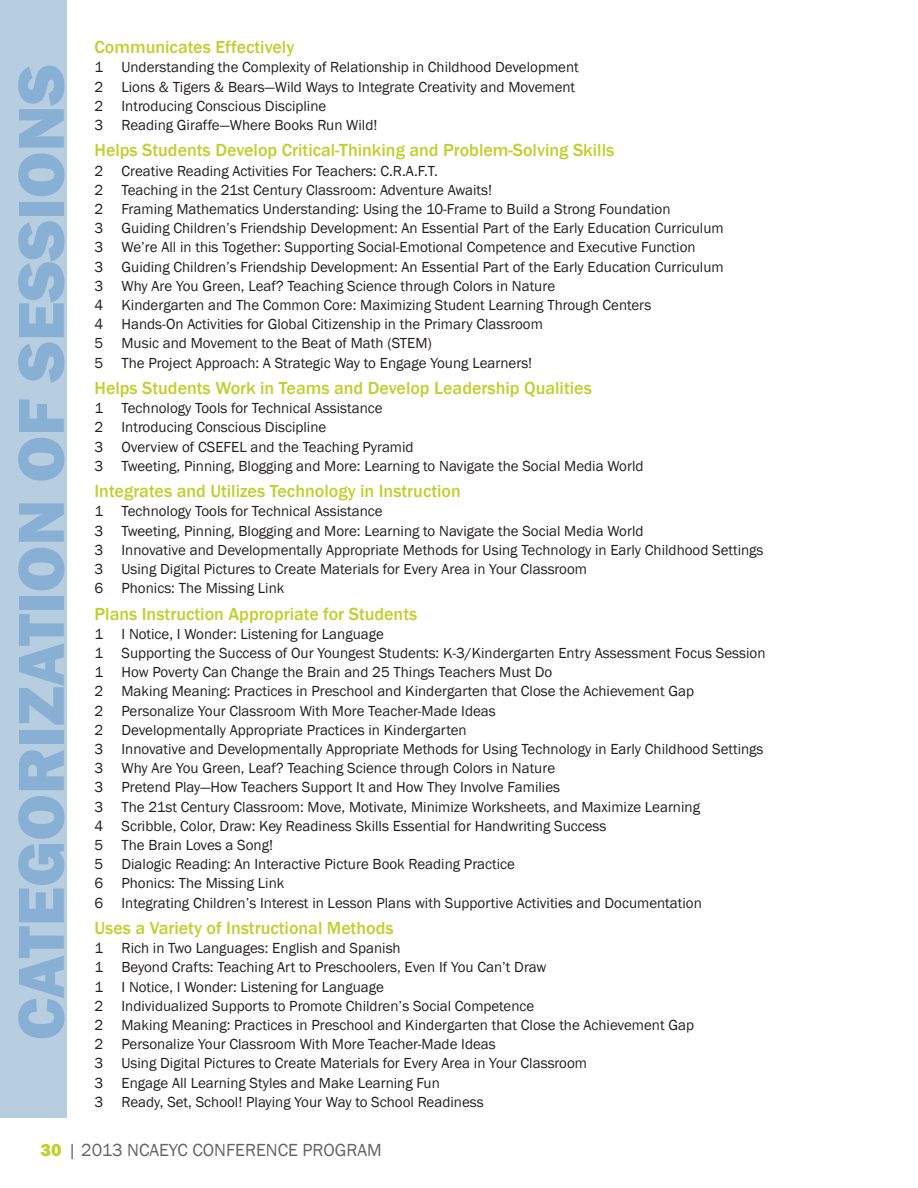
<style>
.page{position:relative;width:918px;height:1188px;background:#fff}
.page>*{position:absolute;margin:0;border:0;box-sizing:border-box;transform-origin:0 0}
.t1{font:800 67.5px "Franklin Gothic";color:#88b0d4}
.t2{font:500 18px "Franklin Gothic";color:#c1cf30}
.t3{font:18px "Franklin Gothic";color:#636466}
.t4{font:15px/19.2px "Franklin Gothic";color:#231f20}
.s1{font-weight:800;color:#c1cf30}
</style>
<div class="page">
<div style="left:0;top:0;width:67px;height:1118px;background:#b7cee1"></div>
<h1 class="t1" style="left:-2px;top:1040px;width:978px;rotate:-90deg">CATEGORIZATION OF SESSIONS</h1>
<p class="t2" style="left:94px;top:36px;width:201px">Communicates Effectively</p>
<p class="t4" style="left:94px;top:58px;width:486px">1 Understanding the Complexity of Relationship in Childhood Development 2 Lions &amp; Tigers &amp; Bears—Wild Ways to Integrate Creativity and Movement 2 Introducing Conscious Discipline<br>3 Reading Giraffe—Where Books Run Wild!</p>
<p class="t2" style="left:94px;top:139px;width:521px">Helps Students Develop Critical-Thinking and Problem-Solving Skills</p>
<p class="t4" style="left:94px;top:161px;width:631px">2 Creative Reading Activities For Teachers: C.R.A.F.T.<br>2 Teaching in the 21st Century Classroom: Adventure Awaits!<br>2 Framing Mathematics Understanding: Using the 10-Frame to Build a Strong Foundation<br>3 Guiding Children’s Friendship Development: An Essential Part of the Early Education Curriculum 3 We’re All in this Together: Supporting Social-Emotional Competence and Executive Function<br>3 Guiding Children’s Friendship Development: An Essential Part of the Early Education Curriculum 3 Why Are You Green, Leaf? Teaching Science through Colors in Nature<br>4 Kindergarten and The Common Core: Maximizing Student Learning Through Centers<br>4 Hands-On Activities for Global Citizenship in the Primary Classroom<br>5 Music and Movement to the Beat of Math (STEM)<br>5 The Project Approach: A Strategic Way to Engage Young Learners!</p>
<p class="t2" style="left:94px;top:377px;width:499px">Helps Students Work in Teams and Develop Leadership Qualities</p>
<p class="t4" style="left:94px;top:399px;width:551px">1 Technology Tools for Technical Assistance<br>2 Introducing Conscious Discipline<br>3 Overview of CSEFEL and the Teaching Pyramid<br>3 Tweeting, Pinning, Blogging and More: Learning to Navigate the Social Media World</p>
<p class="t2" style="left:94px;top:480px;width:368px">Integrates and Utilizes Technology in Instruction</p>
<p class="t4" style="left:94px;top:502px;width:671px">1 Technology Tools for Technical Assistance<br>3 Tweeting, Pinning, Blogging and More: Learning to Navigate the Social Media World<br>3 Innovative and Developmentally Appropriate Methods for Using Technology in Early Childhood Settings 3 Using Digital Pictures to Create Materials for Every Area in Your Classroom<br>6 Phonics: The M issing Link</p>
<p class="t2" style="left:94px;top:602px;width:324px">Plans Instruction Appropriate for Students</p>
<p class="t4" style="left:94px;top:624px;width:673px">1 I Notice, I Wonder: Listening for Language<br>1 Supporting the Success of Our Youngest Students: K-3/Kindergarten Entry Assessment Focus Session 1 How Poverty Can Change the Brain and 25 Things Teachers Must Do<br>2 Making Meaning: Practices in Preschool and Kindergarten that Close the Achievement Gap<br>2 Personalize Your Classroom With More Teacher-Made Ideas<br>2 Developmentally Appropriate Practices in Kindergarten<br>3 Innovative and Developmentally Appropriate Methods for Using Technology in Early Childhood Settings 3 Why Are You Green, Leaf? Teaching Science through Colors in Nature<br>3 Pretend Play—How Teachers Support It and How They Involve Families<br>3 The 21st Century Classroom: Move, Motivate, Minimize Worksheets, and Maximize Learning<br>4 Scribble, Color, Draw: Key Readiness Skills Essential for Handwriting Success<br>5 The Brain Loves a Song!<br>5 Dialogic Reading: An Interactive Picture Book Reading Practice<br>6 Phonics: The M issing Link<br>6 Integrating Children’s Interest in Lesson Plans with Supportive Activities and Documentation</p>
<p class="t2" style="left:94px;top:917px;width:301px">Uses a Variety of Instructional Methods</p>
<p class="t4" style="left:94px;top:939px;width:601px">1 Rich in Two Languages: English and Spanish<br>1 Beyond Crafts: Teaching Art to Preschoolers, Even If You Can’t Draw<br>1 I Notice, I Wonder: Listening for Language<br>2 Individualized Supports to Promote Children’s Social Competence<br>2 Making Meaning: Practices in Preschool and Kindergarten that Close the Achievement Gap 2 Personalize Your Classroom With More Teacher-Made Ideas<br>3 Using Digital Pictures to Create Materials for Every Area in Your Classroom<br>3 Engage All Learning Styles and Make Learning Fun<br>3 Ready, Set, School! Playing Your Way to School Readiness</p>
<p class="t3" style="left:40px;top:1139px;width:120px"><span class="s1">30</span> | 2013 NCaeyc</p>
<p class="t3" style="left:192px;top:1139px;width:75px">Con ference</p>
<p class="t3" style="left:303px;top:1139px;width:81px">Program</p>
</div>
